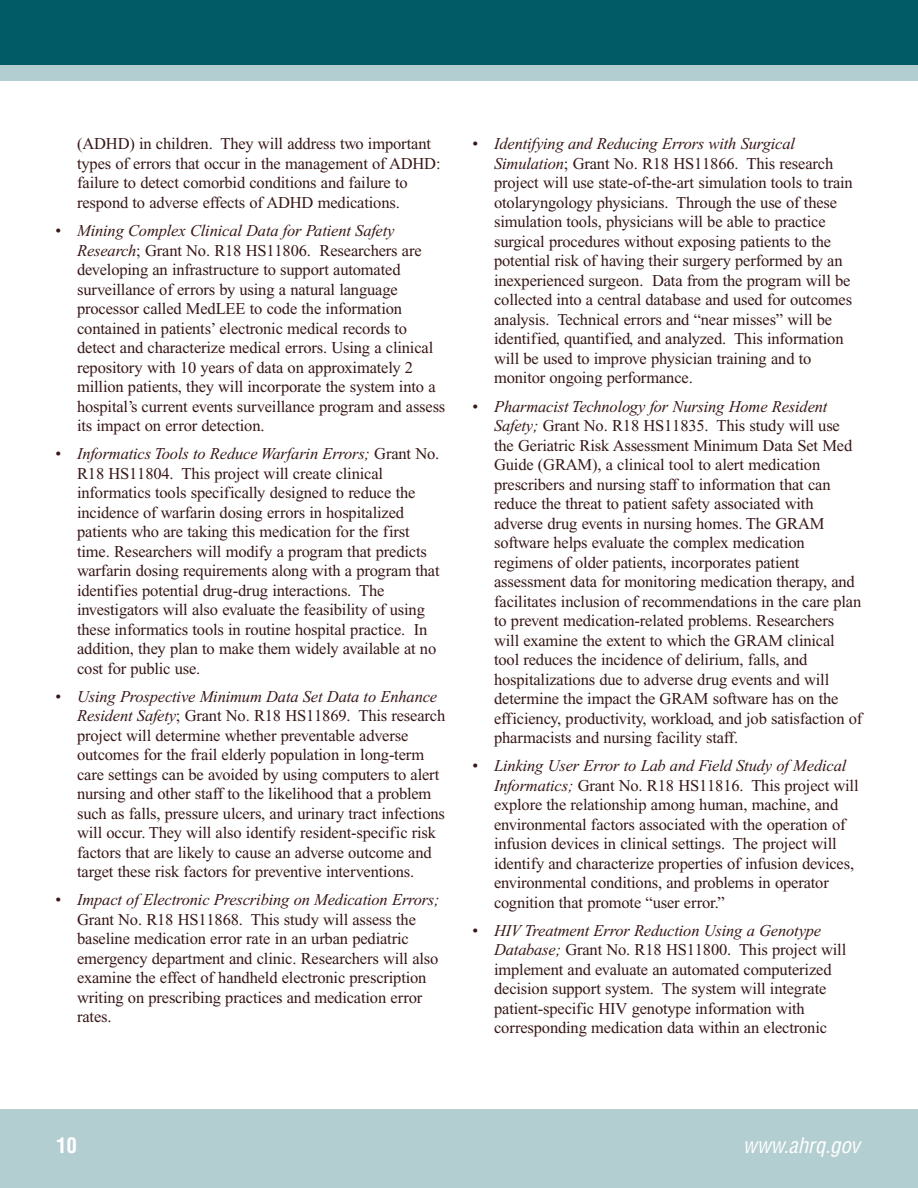
<style>
.page{position:relative;width:918px;height:1188px;background:#fff}
.page>*{position:absolute;margin:0;border:0;box-sizing:border-box;transform-origin:0 0}
.t1{font:italic condensed 21px "Helvetica";letter-spacing:-.01em;color:#fff}
.t2{font:700 condensed 21px "Helvetica";color:#fff}
.t3{font:16.5px/19.5px "Times New Roman";letter-spacing:-.01em;color:#381717}
.s1{font-style:italic}
</style>
<div class="page">
<div style="left:0;top:1109px;width:918px;height:79px;background:#b3ced1"></div>
<div style="left:0;top:44px;width:918px;height:37px;background:#b3ced1"></div>
<div style="left:0;top:0;width:918px;height:64px;background:#005b67"></div>
<p class="t3" style="left:77px;top:136px;width:365px">(ADHD) in children. They will address two important types of errors that occur in the management of ADHD: failure to detect comorbid conditions and failure to respond to adverse effects of ADHD medications.</p>
<p class="t3" style="left:77px;top:222px;width:370px;text-indent:-22px">• <span class="s1">Mining Complex Clinical Data for Patient Safety Research</span>; Grant No. R18 HS11806. Researchers are developing an infrastructure to support automated surveillance of errors by using a natural language processor called MedLEE to code the information contained in patients’ electronic medical records to detect and characterize medical errors. Using a clinical repository with 10 years of data on approximately 2 million patients, they will incorporate the system into a hospital’s current events surveillance program and assess its impact on error detection.</p>
<p class="t3" style="left:77px;top:445px;width:364px;text-indent:-22px">• <span class="s1">Informatics Tools to Reduce Warfarin Errors;</span> Grant No.<br>R18 HS11804. This project will create clinical informatics tools specifically designed to reduce the incidence of warfarin dosing errors in hospitalized patients who are taking this medication for the first time. Researchers will modify a program that predicts warfarin dosing requirements along with a program that identifies potential drug-drug interactions. The investigators will also evaluate the feasibility of using these informatics tools in routine hospital practice. In addition, they plan to make them widely available at no cost for public use.</p>
<p class="t3" style="left:77px;top:688px;width:370px;text-indent:-22px">• <span class="s1">Using Prospective Minimum Data Set Data to Enhance Resident Safety</span>; Grant No. R18 HS11869. This research project will determine whether preventable adverse outcomes for the frail elderly population in long-term care settings can be avoided by using computers to alert nursing and other staff to the likelihood that a problem such as falls, pressure ulcers, and urinary tract infections will occur. They will also identify resident-specific risk factors that are likely to cause an adverse outcome and target these risk factors for preventive interventions.</p>
<p class="t3" style="left:77px;top:892px;width:364px;text-indent:-22px">• <span class="s1">Impact of Electronic Prescribing on Medication Errors; </span>Grant No. R18 HS11868. This study will assess the baseline medication error rate in an urban pediatric emergency department and clinic. Researchers will also examine the effect of handheld electronic prescription writing on prescribing practices and medication error rates.</p>
<p class="t3" style="left:494px;top:136px;width:360px;text-indent:-22px">• <span class="s1">Identifying and Reducing Errors with Surgical Simulation</span>; Grant No. R18 HS11866. This research project will use state-of-the-art simulation tools to train otolaryngology physicians. Through the use of these simulation tools, physicians will be able to practice surgical procedures without exposing patients to the potential risk of having their surgery performed by an inexperienced surgeon. Data from the program will be collected into a central database and used for outcomes analysis. Technical errors and “near misses” will be identified, quantified, and analyzed. This information will be used to improve physician training and to monitor ongoing performance.</p>
<p class="t3" style="left:494px;top:398px;width:370px;text-indent:-22px">• <span class="s1">Pharmacist Technology for Nursing Home Resident Safety;</span> Grant No. R18 HS11835. This study will use the Geriatric Risk Assessment Minimum Data Set Med Guide (GRAM), a clinical tool to alert medication prescribers and nursing staff to information that can reduce the threat to patient safety associated with adverse drug events in nursing homes. The GRAM software helps evaluate the complex medication regimens of older patients, incorporates patient assessment data for monitoring medication therapy, and facilitates inclusion of recommendations in the care plan to prevent medication-related problems. Researchers will examine the extent to which the GRAM clinical tool reduces the incidence of delirium, falls, and hospitalizations due to adverse drug events and will determine the impact the GRAM software has on the efficiency, productivity, workload, and job satisfaction of pharmacists and nursing facility staff.</p>
<p class="t3" style="left:494px;top:757px;width:366px;text-indent:-22px">• <span class="s1">Linking User Error to Lab and Field Study of Medical Informatics;</span> Grant No. R18 HS11816. This project will explore the relationship among human, machine, and environmental factors associated with the operation of infusion devices in clinical settings. The project will identify and characterize properties of infusion devices, environmental conditions, and problems in operator cognition that promote “user error.”</p>
<p class="t3" style="left:494px;top:922px;width:354px;text-indent:-22px">• <span class="s1">HIV Treatment Error Reduction Using a Genotype Database;</span> Grant No. R18 HS11800. This project will implement and evaluate an automated computerized decision support system. The system will integrate patient-specific HIV genotype information with corresponding medication data within an electronic</p>
<p class="t2" style="left:56px;top:1137px;width:22px">10</p>
<p class="t1" style="left:743px;top:1137px;width:119px">www.ahrq.gov</p>
</div>
